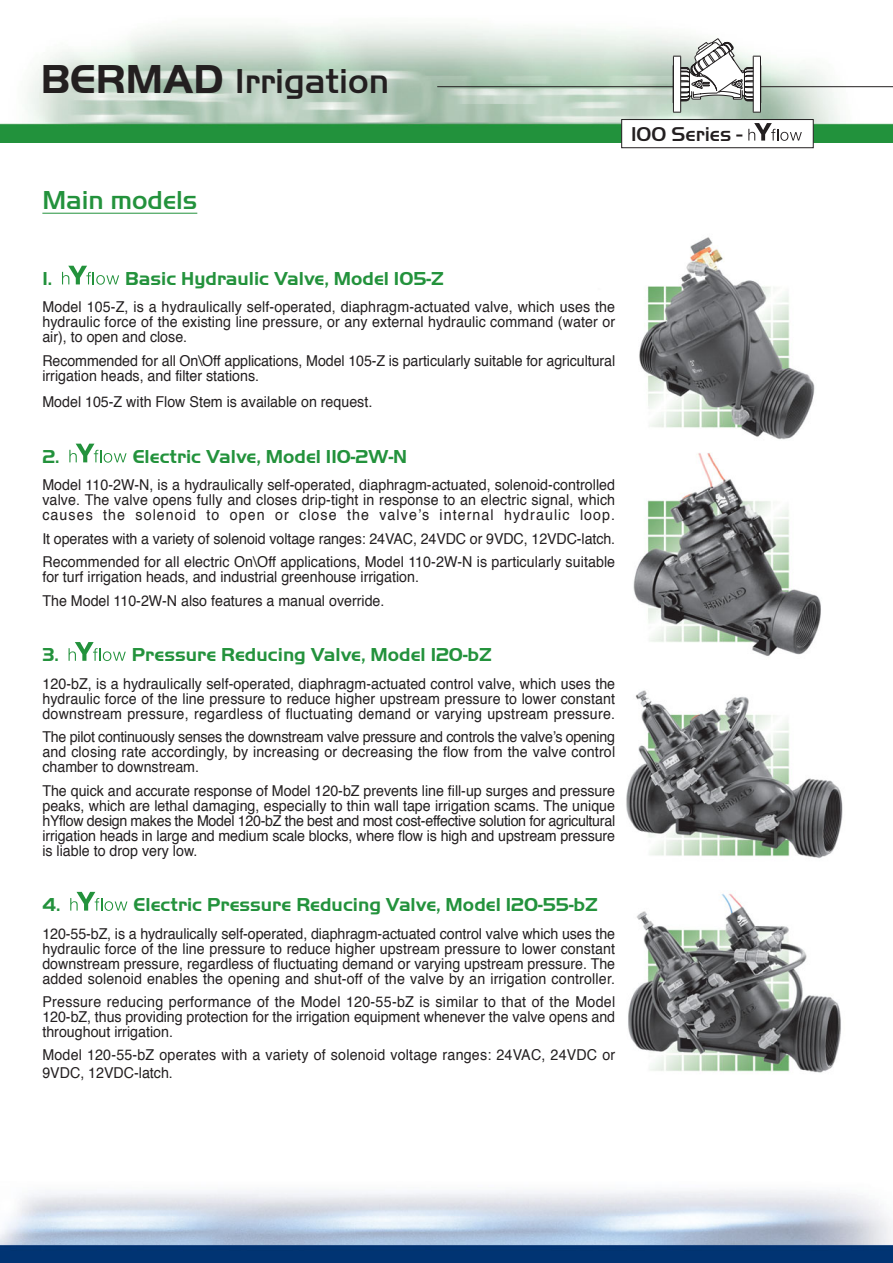
<style>
.page{position:relative;width:893px;height:1263px;background:#fff}
.page>*{position:absolute;margin:0;border:0;box-sizing:border-box;transform-origin:0 0}
.t1{font:500 36px "Handel Got D";color:#231f20}
.t2{font:500 27px "Handel Got D";color:#23923c}
.t3{font:500 20.85px "Handel Got D";color:#231f20}
.t4{font:700 19.5px "Handel Got D";color:#23923c}
.t5{font:15px/15px "Helvetica";color:#231f20;text-align:justify;scale:.95 1}
.s1{font-weight:700;font-size:42px}
</style>
<div class="page">
<img style="left:0;top:26px;width:892px;height:116px">
<img style="left:0;top:1190px;width:892px;height:72px">
<img style="left:626px;top:237px;width:217px;height:836px">
<div style="left:621px;top:119px;width:192px;height:29px;background:#fff;border:1px solid #231f20"></div>
<hr style="left:437px;top:86px;width:455px;height:1px;background:#231f20">
<svg style="left:62px;top:266px;width:57px;height:19px"></svg>
<svg style="left:69px;top:444px;width:58px;height:19px"></svg>
<svg style="left:69px;top:642px;width:57px;height:19px"></svg>
<svg style="left:70px;top:892px;width:57px;height:19px"></svg>
<hr style="left:42px;top:213px;width:155px;height:1px;background:#23923c">
<svg style="left:748px;top:123px;width:53px;height:18px"></svg>
<svg style="left:672px;top:38px;width:89px;height:75px"></svg>
<h1 class="t1" style="left:41px;top:69px;width:350px"><span class="s1">BERMAD</span> Irrigation</h1>
<h2 class="t2" style="left:42px;top:191px;width:156px">Main models</h2>
<h3 class="t3" style="left:631px;top:127px;width:113px">100 Series -</h3>
<h3 class="t4" style="left:42px;top:272px;width:11px">1.</h3>
<h3 class="t4" style="left:125px;top:272px;width:320px">Basic Hydraulic Valve, Model 105-Z</h3>
<p class="t5" style="left:42px;top:301px;width:604px">Model 105-Z, is a hydraulically self-operated, diaphragm-actuated valve, which uses the hydraulic force of the existing line pressure, or any external hydraulic command (water or air), to open and close.</p>
<p class="t5" style="left:42px;top:354px;width:604px">Recommended for all On\Off applications, Model 105-Z is particularly suitable for agricultural irrigation heads, and filter stations.</p>
<p class="t5" style="left:42px;top:396px;width:349px">Model 105-Z with Flow Stem is available on request.</p>
<h3 class="t4" style="left:42px;top:450px;width:19px">2.</h3>
<h3 class="t4" style="left:133px;top:450px;width:276px">Electric Valve, Model 110-2W-N</h3>
<p class="t5" style="left:42px;top:479px;width:604px">Model 110-2W-N, is a hydraulically self-operated, diaphragm-actuated, solenoid-controlled valve. The valve opens fully and closes drip-tight in response to an electric signal, which causes the solenoid to open or close the valve’s internal hydraulic loop.</p>
<p class="t5" style="left:42px;top:528px;width:604px;line-height:23.4px">It operates with a variety of solenoid voltage ranges: 24VAC, 24VDC or 9VDC, 12VDC-latch.<br>Recommended for all electric On\Off applications, Model 110-2W-N is particularly suitable</p>
<p class="t5" style="left:42px;top:566px;width:398px;line-height:23.4px">for turf irrigation heads, and industrial greenhouse irrigation.<br>The Model 110-2W-N also features a manual override.</p>
<h3 class="t4" style="left:42px;top:648px;width:18px">3.</h3>
<h3 class="t4" style="left:132px;top:648px;width:361px">Pressure Reducing Valve, Model 120-bZ</h3>
<p class="t5" style="left:42px;top:677px;width:604px">120-bZ, is a hydraulically self-operated, diaphragm-actuated control valve, which uses the hydraulic force of the line pressure to reduce higher upstream pressure to lower constant downstream pressure, regardless of fluctuating demand or varying upstream pressure.</p>
<p class="t5" style="left:42px;top:731px;width:604px">The pilot continuously senses the downstream valve pressure and controls the valve’s opening and closing rate accordingly, by increasing or decreasing the flow from the valve control chamber to downstream.</p>
<p class="t5" style="left:42px;top:784px;width:604px">The quick and accurate response of Model 120-bZ prevents line fill-up surges and pressure peaks, which are lethal damaging, especially to thin wall tape irrigation scams. The unique hYflow design makes the Model 120-bZ the best and most cost-effective solution for agricultural irrigation heads in large and medium scale blocks, where flow is high and upstream pressure is liable to drop very low.</p>
<h3 class="t4" style="left:42px;top:898px;width:20px">4.</h3>
<h3 class="t4" style="left:134px;top:898px;width:466px">Electric Pressure Reducing Valve, Model 120-55-bZ</h3>
<p class="t5" style="left:42px;top:927px;width:604px">120-55-bZ, is a hydraulically self-operated, diaphragm-actuated control valve which uses the hydraulic force of the line pressure to reduce higher upstream pressure to lower constant downstream pressure, regardless of fluctuating demand or varying upstream pressure. The added solenoid enables the opening and shut-off of the valve by an irrigation controller.</p>
<p class="t5" style="left:42px;top:995px;width:604px">Pressure reducing performance of the Model 120-55-bZ is similar to that of the Model 120-bZ, thus providing protection for the irrigation equipment whenever the valve opens and throughout irrigation.</p>
<p class="t5" style="left:42px;top:1047px;width:604px;line-height:18px">Model 120-55-bZ operates with a variety of solenoid voltage ranges: 24VAC, 24VDC or<br>9VDC, 12VDC-latch.</p>
</div>
